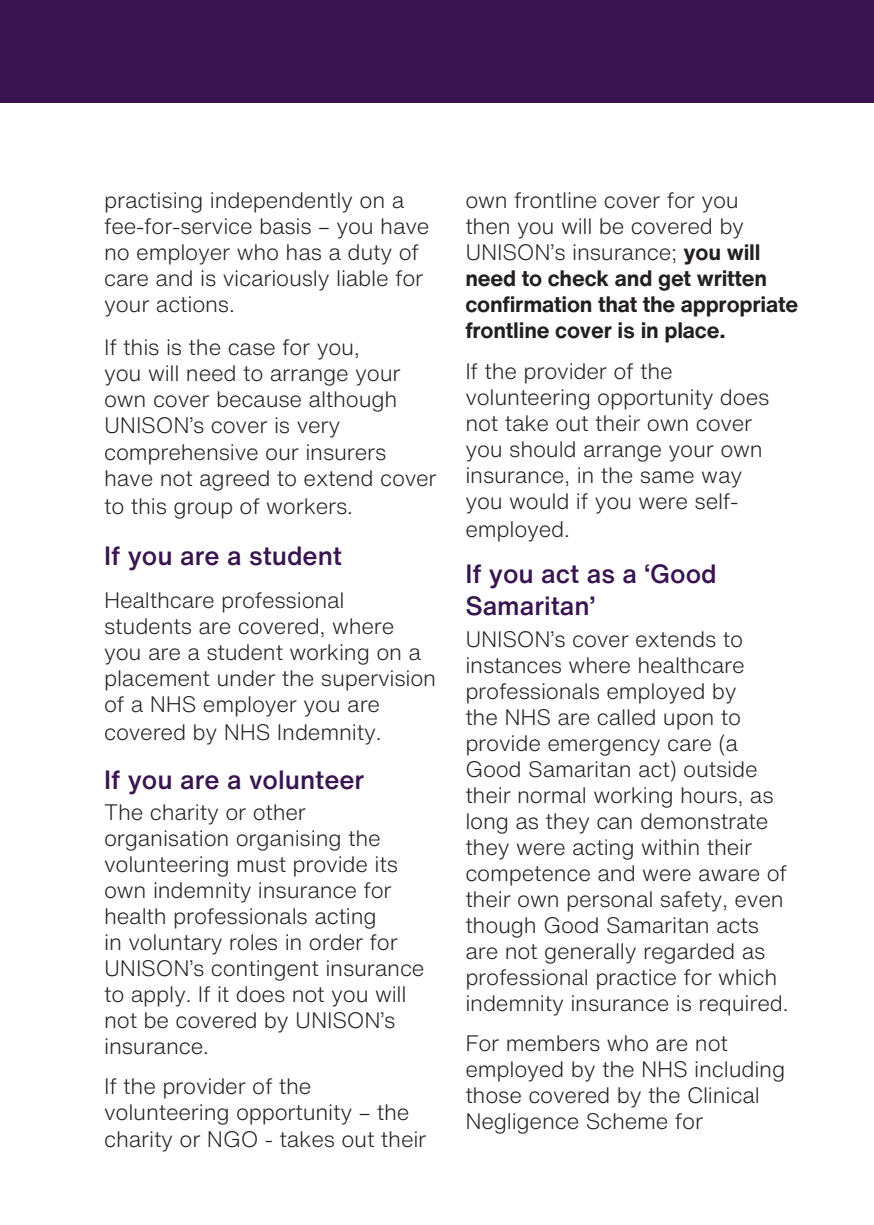
<style>
.page{position:relative;width:874px;height:1225px;background:#fff}
.page>*{position:absolute;margin:0;border:0;box-sizing:border-box;transform-origin:0 0}
.Level_1_HEAD_NEW{font:500 26px/32px "Helvetica Now Text";color:#381451}
.BODY_NEW{font:500 26px "Helvetica Now Text";color:#381451}
.BODY_NEW-2{font:300 22px/26px "Helvetica Now Text";letter-spacing:-.01em;color:#231f20}
.BODY_NEW-3{font:700 22px/26px "Helvetica Now Text";letter-spacing:-.01em;color:#231f20}
.s1{font-weight:300}
</style>
<div class="page">
<div style="left:0;top:0;width:873px;height:102px;background:#381451"></div>
<p class="BODY_NEW-2" style="left:104px;top:187px;width:327px">practising independently on a fee-for-service basis – you have no employer who has a duty of care and is vicariously liable for your actions.</p>
<p class="BODY_NEW-2" style="left:104px;top:334px;width:334px">If this is the case for you,<br>you will need to arrange your own cover because although<br>UNISON’s cover is very comprehensive our insurers have not agreed to extend cover</p>
<p class="BODY_NEW-2" style="left:104px;top:492px;width:250px">to this group of workers.</p>
<p class="BODY_NEW" style="left:104px;top:536px;width:239px">If you are a student</p>
<p class="BODY_NEW-2" style="left:104px;top:586px;width:333px">Healthcare professional students are covered, where you are a student working on a placement under the supervision of a NHS employer you are</p>
<p class="BODY_NEW-2" style="left:104px;top:718px;width:279px">covered by NHS Indemnity.</p>
<p class="Level_1_HEAD_NEW" style="left:104px;top:762px;width:261px">If you are a volunteer</p>
<p class="BODY_NEW-2" style="left:104px;top:798px;width:322px">The charity or other organisation organising the volunteering must provide its own indemnity insurance for health professionals acting<br>in voluntary roles in order for<br>UNISON’s contingent insurance to apply. If it does not you will not be covered by UNISON’s insurance.</p>
<p class="BODY_NEW-2" style="left:104px;top:1073px;width:323px">If the provider of the volunteering opportunity – the charity or NGO - takes out their</p>
<p class="BODY_NEW-3" style="left:465px;top:187px;width:334px"><span class="s1">own frontline cover for you<br>then you will be covered by<br>UNISON’s insurance;</span> you will need to check and get written confirmation that the appropriate frontline cover is in place.</p>
<p class="BODY_NEW-2" style="left:465px;top:357px;width:305px">If the provider of the volunteering opportunity does not take out their own cover you should arrange your own insurance, in the same way you would if you were self-</p>
<p class="BODY_NEW-2" style="left:465px;top:515px;width:106px">employed.</p>
<p class="Level_1_HEAD_NEW" style="left:465px;top:557px;width:253px">If you act as a ‘Good<br>Samaritan’</p>
<p class="BODY_NEW-2" style="left:465px;top:625px;width:324px">UNISON’s cover extends to instances where healthcare professionals employed by<br>the NHS are called upon to provide emergency care (a<br>Good Samaritan act) outside their normal working hours, as long as they can demonstrate they were acting within their competence and were aware of their own personal safety, even though Good Samaritan acts are not generally regarded as professional practice for which indemnity insurance is required.</p>
<p class="BODY_NEW-2" style="left:465px;top:1029px;width:321px">For members who are not employed by the NHS including those covered by the Clinical<br>Negligence Scheme for</p>
</div>
